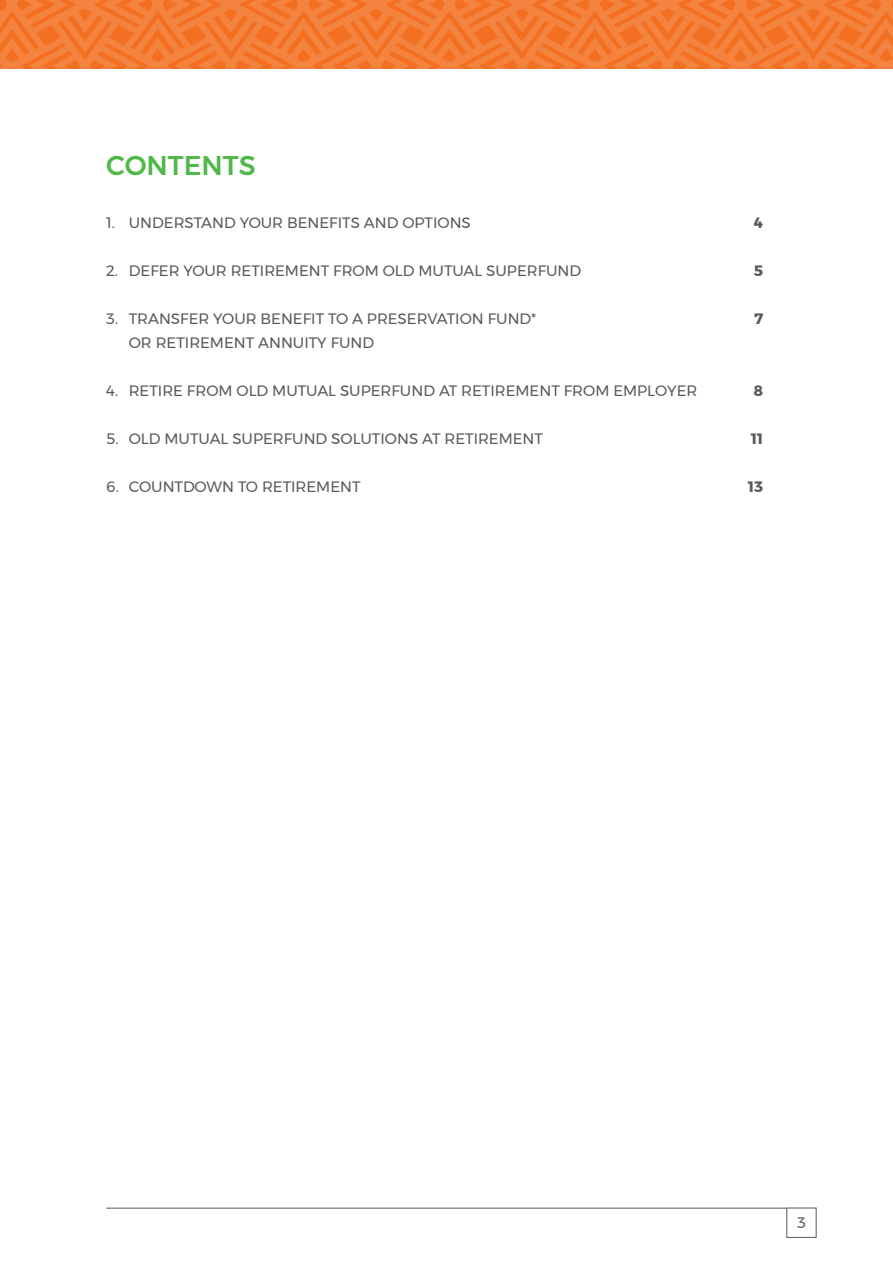
<style>
.page{position:relative;width:893px;height:1263px;background:#fff}
.page>*{position:absolute;margin:0;border:0;box-sizing:border-box;transform-origin:0 0}
.t1{font:500 27px "Montserrat";color:#50b848}
.t2{font:15.15px "Montserrat";color:#58595b}
.t3{font:15px "Montserrat";color:#58595b}
.t4{font:700 15px "Montserrat";color:#58595b}
</style>
<div class="page">
<svg style="left:0;top:0;width:893px;height:68px;background:#f37b33"></svg>
<hr style="left:106px;top:1208px;width:680px;height:1px;background:#58595b">
<div style="left:786px;top:1208px;width:30px;height:30px;border:1px solid #58595b"></div>
<h1 class="t1" style="left:106px;top:144px;width:151px">CONTENTS</h1>
<p class="t3" style="left:106px;top:211px;width:366px">1. UNDERSTAND YOUR BENEFITS AND OPTIONS</p>
<p class="t4" style="left:754px;top:211px;width:11px">4</p>
<p class="t3" style="left:106px;top:259px;width:476px">2. DEFER YOUR RETIREMENT FROM OLD MUTUAL SUPERFUND</p>
<p class="t4" style="left:754px;top:259px;width:11px">5</p>
<p class="t3" style="left:106px;top:307px;width:432px">3. TRANSFER YOUR BENEFIT TO A PRESERVATION FUND*</p>
<p class="t4" style="left:754px;top:307px;width:10px">7</p>
<p class="t3" style="left:129px;top:331px;width:247px">OR RETIREMENT ANNUITY FUND</p>
<p class="t3" style="left:106px;top:379px;width:593px">4. RETIRE FROM OLD MUTUAL SUPERFUND AT RETIREMENT FROM EMPLOYER</p>
<p class="t4" style="left:754px;top:379px;width:11px">8</p>
<p class="t3" style="left:106px;top:427px;width:438px">5. OLD MUTUAL SUPERFUND SOLUTIONS AT RETIREMENT</p>
<p class="t4" style="left:751px;top:427px;width:14px">11</p>
<p class="t3" style="left:106px;top:475px;width:256px">6. COUNTDOWN TO RETIREMENT</p>
<p class="t4" style="left:748px;top:475px;width:17px">13</p>
<p class="t2" style="left:797px;top:1211px;width:10px">3</p>
</div>
